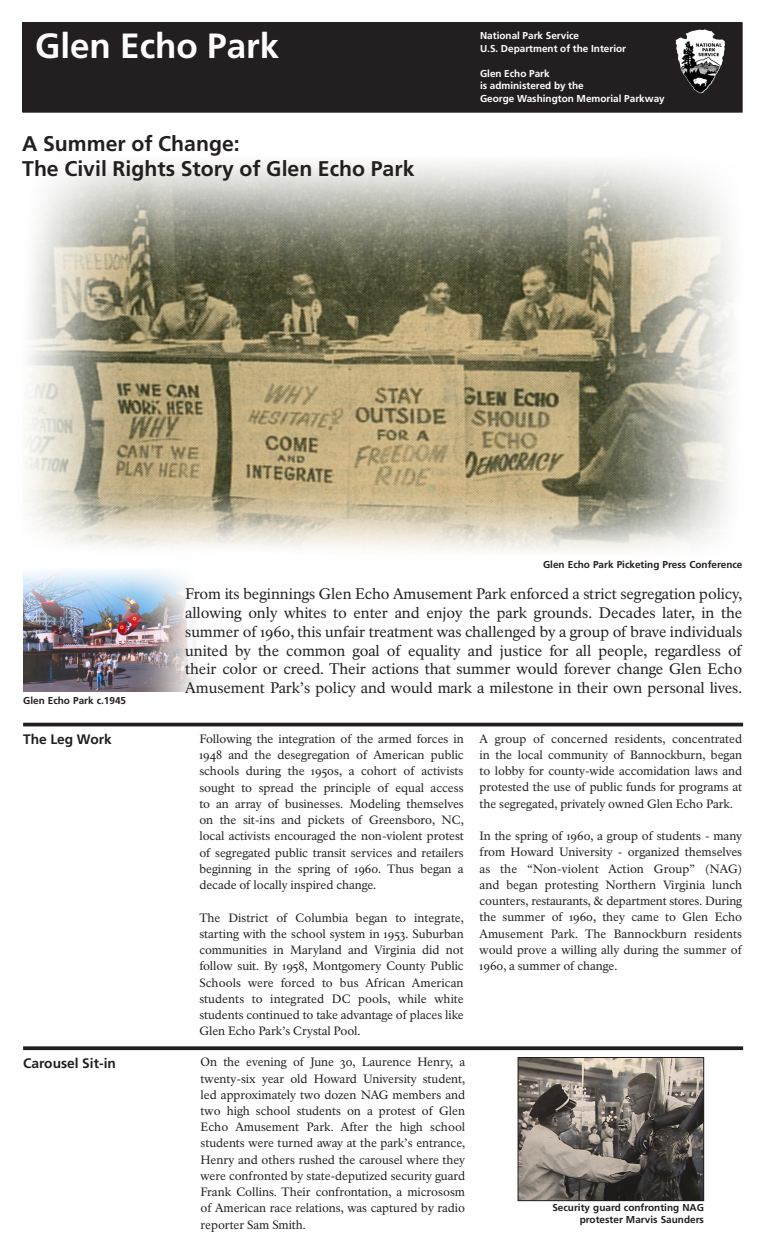
<style>
.page{position:relative;width:765px;height:1260px;background:#fff}
.page>*{position:absolute;margin:0;border:0;box-sizing:border-box;transform-origin:0 0}
.t1{font:700 35px "Frutiger LT Std";color:#fff}
.Site_Bulletin_Title{font:700 21.25px "Frutiger LT Std";color:#231f20}
.t2{font:15px/18.8px "NPS Rawlinson OT Old";letter-spacing:-.005em;color:#231f20;text-align:justify}
.Head-A{font:700 13.75px "Frutiger LT Std";color:#231f20}
.Text{font:11.88px/16.2px "NPS Rawlinson OT Old";color:#231f20;text-align:justify}
.Black-band__DOI_NPS{font:700 10px "Frutiger LT Std";color:#fff}
.t3{font:700 10px/12px "Frutiger LT Std";color:#231f20;text-align:right}
</style>
<div class="page">
<img style="left:23px;top:570px;width:174px;height:122px">
<div style="left:23px;top:23px;width:719px;height:89px;background:#231f20"></div>
<div style="left:22px;top:22px;width:720px;height:90px;border:1px solid #231f20"></div>
<hr style="left:23px;top:723px;width:720px;height:3px;background:#231f20">
<svg style="left:23px;top:1046px;width:720px;height:4px;background:#353233"></svg>
<img style="left:26px;top:163px;width:707px;height:389px">
<img style="left:520px;top:1059px;width:182px;height:140px">
<div style="left:518px;top:1057px;width:186px;height:144px;border:1px solid #231f20"></div>
<img style="left:676px;top:29px;width:34px;height:64px">
<h1 class="t1" style="left:35px;top:25px;width:246px">Glen Echo Park</h1>
<p class="Black-band__DOI_NPS" style="left:480px;top:30px;width:101px">National Park Service</p>
<p class="Black-band__DOI_NPS" style="left:480px;top:42px;width:148px">U.S. Department of the Interior</p>
<p class="Black-band__DOI_NPS" style="left:480px;top:67px;width:71px">Glen Echo Park</p>
<p class="Black-band__DOI_NPS" style="left:480px;top:80px;width:105px">is administered by the</p>
<p class="Black-band__DOI_NPS" style="left:480px;top:92px;width:186px">George Washington Memorial Parkway</p>
<p class="Site_Bulletin_Title" style="left:22px;top:131px;width:219px">A Summer of Change:</p>
<p class="Site_Bulletin_Title" style="left:22px;top:157px;width:394px">The Civil Rights Story of Glen Echo Park</p>
<p class="t3" style="left:543px;top:558px;width:201px">Glen Echo Park Picketing Press Conference</p>
<p class="t3" style="left:23px;top:694px;width:105px">Glen Echo Park c.1945</p>
<p class="Head-A" style="left:23px;top:731px;width:90px">The Leg Work</p>
<p class="Head-A" style="left:23px;top:1055px;width:94px">Carousel Sit-in</p>
<h2 class="t2" style="left:185px;top:585px;width:558px">From its beginnings Glen Echo Amusement Park enforced a strict segregation policy, allowing only whites to enter and enjoy the park grounds. Decades later, in the summer of 1960, this unfair treatment was challenged by a group of brave individuals united by the common goal of equality and justice for all people, regardless of their color or creed. Their actions that summer would forever change Glen Echo Amusement Park’s policy and would mark a milestone in their own personal lives.</h2>
<h3 class="Text" style="left:199px;top:731px;width:266px">Following the integration of the armed forces in 1948 and the desegregation of American public schools during the 1950s, a cohort of activists sought to spread the principle of equal access to an array of businesses. Modeling themselves on the sit-ins and pickets of Greensboro, NC, local activists encouraged the non-violent protest of segregated public transit services and retailers beginning in the spring of 1960. Thus began a decade of locally inspired change.</h3>
<h3 class="Text" style="left:199px;top:909px;width:266px">The District of Columbia began to integrate, starting with the school system in 1953. Suburban communities in Maryland and Virginia did not follow suit. By 1958, Montgomery County Public Schools were forced to bus African American students to integrated DC pools, while white students continued to take advantage of places like Glen Echo Park’s Crystal Pool.</h3>
<p class="Text" style="left:201px;top:1054px;width:266px">On the evening of June 30, Laurence Henry, a twenty-six year old Howard University student, led approximately two dozen NAG members and two high school students on a protest of Glen Echo Amusement Park. After the high school students were turned away at the park’s entrance, Henry and others rushed the carousel where they were confronted by state-deputized security guard Frank Collins. Their confrontation, a micrososm of American race relations, was captured by radio reporter Sam Smith.</p>
<p class="Text" style="left:480px;top:731px;width:264px">A group of concerned residents, concentrated in the local community of Bannockburn, began to lobby for county-wide accomidation laws and protested the use of public funds for programs at the segregated, privately owned Glen Echo Park.</p>
<p class="Text" style="left:480px;top:828px;width:264px">In the spring of 1960, a group of students - many from Howard University - organized themselves as the “Non-violent Action Group” (NAG) and began protesting Northern Virginia lunch counters, restaurants, &amp; department stores. During the summer of 1960, they came to Glen Echo Amusement Park. The Bannockburn residents would prove a willing ally during the summer of 1960, a summer of change.</p>
<p class="t3" style="left:552px;top:1202px;width:153px">Security guard confronting NAG protester Marvis Saunders</p>
</div>
